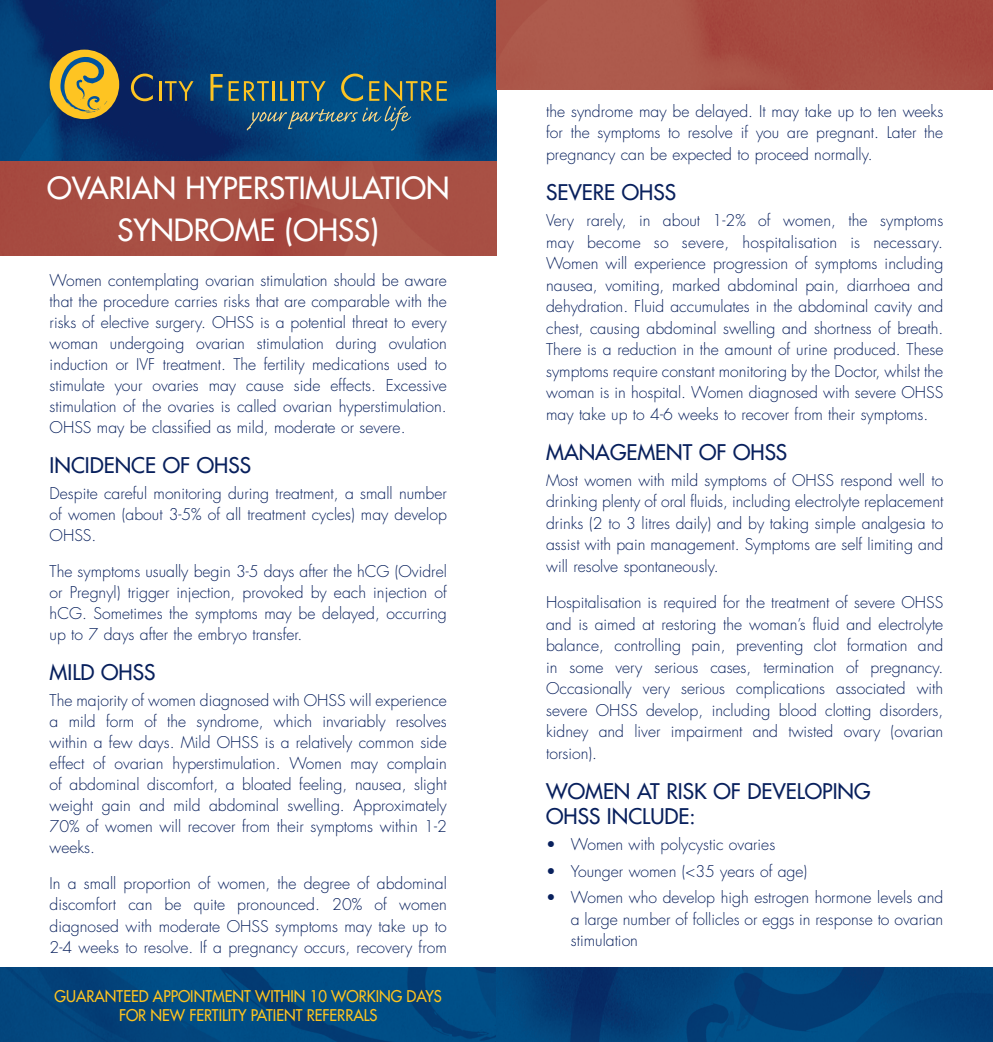
<style>
.page{position:relative;width:993px;height:1042px;background:#fff}
.page>*{position:absolute;margin:0;border:0;box-sizing:border-box;transform-origin:0 0}
.t1{font:29.75px/42px "Futura LT";color:#fff;text-align:center}
.Normal__Web{font:21px/25px "Futura LT";color:#08205d}
.Normal__Web-2{font:300 15.75px/21.5px "Futura LT";color:#08205d;text-align:justify}
.t2{font:15.75px/18.9px "Futura LT";color:#fec41f;text-align:center;scale:.94 1}
</style>
<div class="page">
<img style="left:0;top:0;width:496px;height:161px">
<svg style="left:131px;top:74px;width:22px;height:27px"></svg>
<hr style="left:159px;top:81px;width:2px;height:20px;background:#fec422">
<svg style="left:165px;top:81px;width:28px;height:20px"></svg>
<svg style="left:210px;top:74px;width:236px;height:57px;background:#255a77"></svg>
<div style="left:50px;top:50px;width:69px;height:69px;background:#fec422;border-radius:50%"></div>
<svg style="left:60px;top:57px;width:48px;height:56px"></svg>
<img style="left:0;top:967px;width:496px;height:75px">
<div style="left:0;top:161px;width:496px;height:94px;background:#a85044"></div>
<img style="left:496px;top:0;width:496px;height:89px">
<img style="left:496px;top:967px;width:496px;height:75px">
<p class="t1" style="left:47px;top:166px;width:404px">OVARIAN HYPERSTIMULATION<br>SYNDROME (OHSS)</p>
<p class="Normal__Web-2" style="left:50px;top:270px;width:398px">Women contemplating ovarian stimulation should be aware that the procedure carries risks that are comparable with the risks of elective surgery. OHSS is a potential threat to every woman undergoing ovarian stimulation during ovulation induction or IVF treatment. The fertility medications used to stimulate your ovaries may cause side effects. Excessive stimulation of the ovaries is called ovarian hyperstimulation.<br>OHSS may be classified as mild, moderate or severe.</p>
<p class="Normal__Web" style="left:50px;top:452px;width:203px">INCIDENCE OF OHSS</p>
<p class="Normal__Web-2" style="left:50px;top:483px;width:398px">Despite careful monitoring during treatment, a small number of women (about 3-5% of all treatment cycles) may develop OHSS.</p>
<p class="Normal__Web-2" style="left:50px;top:561px;width:398px">The symptoms usually begin 3-5 days after the hCG (Ovidrel or Pregnyl) trigger injection, provoked by each injection of hCG. Sometimes the symptoms may be delayed, occurring up to 7 days after the embryo transfer.</p>
<p class="Normal__Web" style="left:50px;top:659px;width:107px">MILD OHSS</p>
<p class="Normal__Web-2" style="left:50px;top:690px;width:398px">The majority of women diagnosed with OHSS will experience a mild form of the syndrome, which invariably resolves within a few days. Mild OHSS is a relatively common side effect of ovarian hyperstimulation. Women may complain of abdominal discomfort, a bloated feeling, nausea, slight weight gain and mild abdominal swelling. Approximately 70% of women will recover from their symptoms within 1-2 weeks.</p>
<p class="Normal__Web-2" style="left:50px;top:873px;width:398px">In a small proportion of women, the degree of abdominal discomfort can be quite pronounced. 20% of women diagnosed with moderate OHSS symptoms may take up to 2-4 weeks to resolve. If a pregnancy occurs, recovery from</p>
<p class="t2" style="left:55px;top:986px;width:413px">GUARANTEED APPOINTMENT WITHIN 10 WORKING DAYS<br>FOR NEW FERTILITY PATIENT REFERRALS</p>
<p class="Normal__Web-2" style="left:546px;top:101px;width:398px">the syndrome may be delayed. It may take up to ten weeks for the symptoms to resolve if you are pregnant. Later the pregnancy can be expected to proceed normally.</p>
<p class="Normal__Web" style="left:546px;top:179px;width:131px">SEVERE OHSS</p>
<p class="Normal__Web-2" style="left:546px;top:210px;width:398px">Very rarely, in about 1-2% of women, the symptoms may become so severe, hospitalisation is necessary.<br>Women will experience progression of symptoms including nausea, vomiting, marked abdominal pain, diarrhoea and dehydration. Fluid accumulates in the abdominal cavity and chest, causing abdominal swelling and shortness of breath.<br>There is a reduction in the amount of urine produced. These symptoms require constant monitoring by the Doctor, whilst the woman is in hospital. Women diagnosed with severe OHSS may take up to 4-6 weeks to recover from their symptoms.</p>
<p class="Normal__Web" style="left:546px;top:439px;width:242px">MANAGEMENT OF OHSS</p>
<p class="Normal__Web-2" style="left:546px;top:470px;width:398px">Most women with mild symptoms of OHSS respond well to drinking plenty of oral fluids, including electrolyte replacement drinks (2 to 3 litres daily) and by taking simple analgesia to assist with pain management. Symptoms are self limiting and will resolve spontaneously.</p>
<p class="Normal__Web-2" style="left:546px;top:592px;width:398px">Hospitalisation is required for the treatment of severe OHSS and is aimed at restoring the woman’s fluid and electrolyte balance, controlling pain, preventing clot formation and in some very serious cases, termination of pregnancy.<br>Occasionally very serious complications associated with severe OHSS develop, including blood clotting disorders, kidney and liver impairment and twisted ovary (ovarian torsion).</p>
<p class="Normal__Web" style="left:546px;top:778px;width:326px">WOMEN AT RISK OF DEVELOPING<br>OHSS INCLUDE:</p>
<p class="Normal__Web-2" style="left:546px;top:834px;width:230px">• Women with polycystic ovaries</p>
<p class="Normal__Web-2" style="left:546px;top:860px;width:263px">• Younger women (&lt;35 years of age)</p>
<p class="Normal__Web-2" style="left:570px;top:887px;width:374px;text-indent:-25px">• Women who develop high estrogen hormone levels and a large number of follicles or eggs in response to ovarian stimulation</p>
</div>
